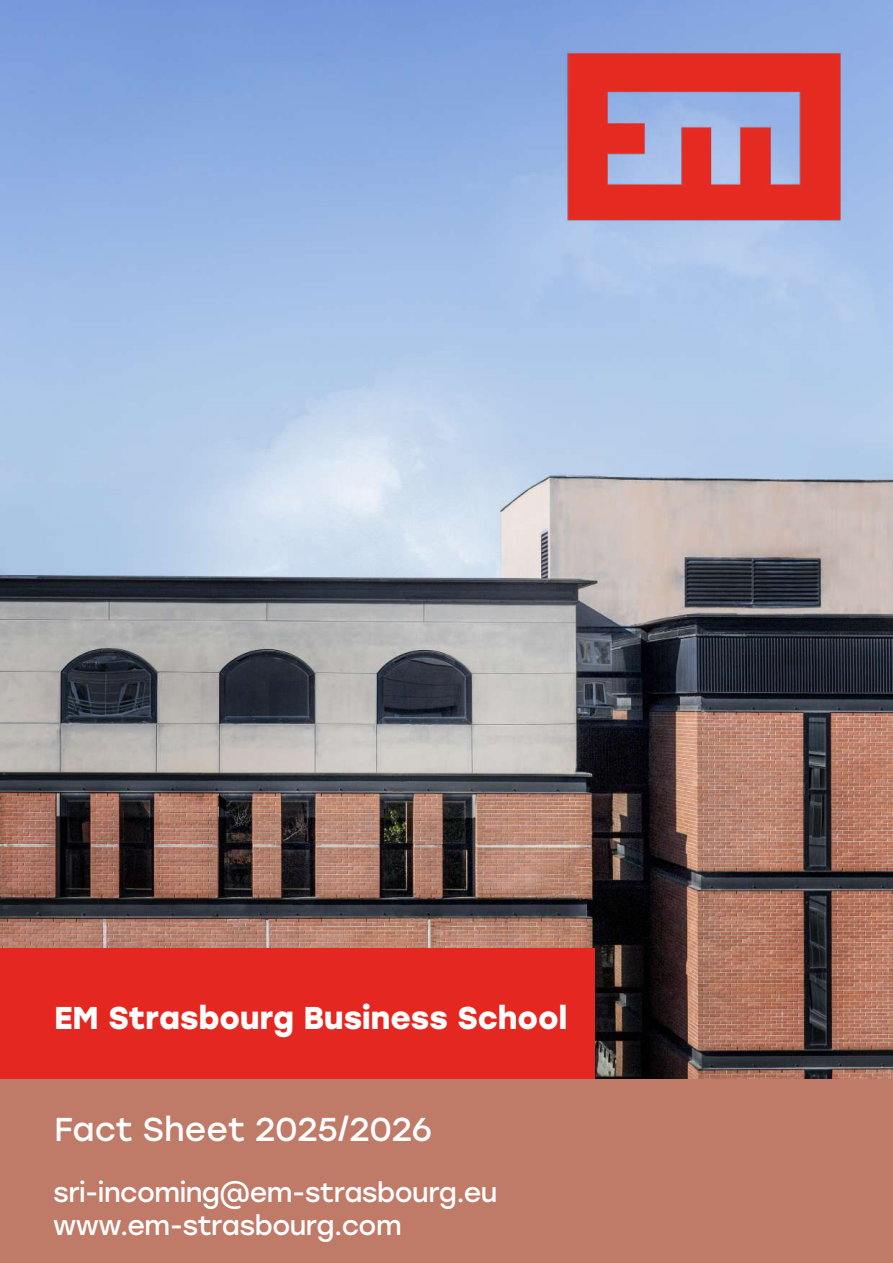
<style>
.page{position:relative;width:893px;height:1263px;background:#fff}
.page>*{position:absolute;margin:0;border:0;box-sizing:border-box;transform-origin:0 0}
.t1{font:33px "Stolzl";color:#fff}
.t2{font:700 31.5px "Stolzl";color:#fff}
.t3{font:27px/33.5px "Stolzl";letter-spacing:-.02em;color:#fff}
</style>
<div class="page">
<img style="left:0;top:0;width:893px;height:1079px">
<div style="left:0;top:949px;width:594px;height:130px;background:#e52721"></div>
<img style="left:512px;top:0;width:381px;height:270px">
<div style="left:0;top:1079px;width:893px;height:184px;background:#c07a68"></div>
<p class="t2" style="left:54px;top:995px;width:515px">EM Strasbourg Business School</p>
<p class="t1" style="left:54px;top:1106px;width:380px">Fact Sheet 2025/2026</p>
<p class="t3" style="left:53px;top:1174px;width:446px">sri-incoming@em-strasbourg.eu www.em-strasbourg.com</p>
</div>
